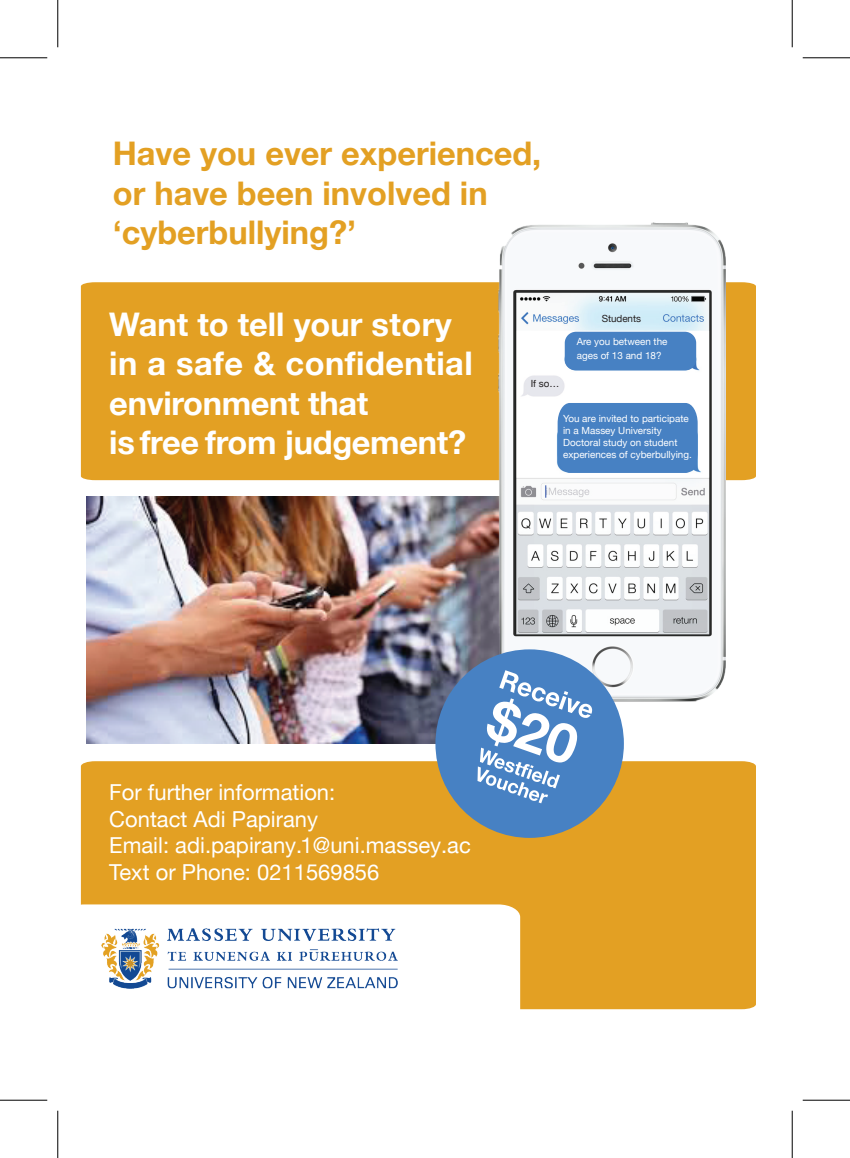
<style>
.page{position:relative;width:850px;height:1158px;background:#fff}
.page>*{position:absolute;margin:0;border:0;box-sizing:border-box;transform-origin:0 0}
.t1{font:700 32.55px/39px "Helvetica Neue";letter-spacing:-.01em;color:#fff}
.t2{font:700 32.55px/39px "Helvetica Neue";color:#e3a023}
.t3{font:22.05px/26.4px "Helvetica Neue";color:#fff}
.t4{font:9.8px/11.9px "Helvetica Neue";color:#fff}
.t5{font:9.8px "Helvetica Neue";letter-spacing:-.01em;color:#231f20}
</style>
<div class="page">
<div style="left:81px;top:761px;width:675px;height:248px;background:#e3a023"></div>
<div style="left:81px;top:282px;width:675px;height:198px;background:#e3a023"></div>
<img style="left:86px;top:497px;width:413px;height:246px">
<img style="left:499px;top:222px;width:226px;height:479px">
<div style="left:557px;top:403px;width:140px;height:70px;background:#4781c3"></div>
<div style="left:565px;top:332px;width:131px;height:38px;background:#4781c3;border-radius:11px"></div>
<svg style="left:528px;top:377px;width:33px;height:17px"></svg>
<div style="left:435px;top:649px;width:189px;height:188px;background:#4781c3;border-radius:50%"></div>
<svg style="left:477px;top:670px;width:115px;height:133px"></svg>
<svg style="left:80px;top:904px;width:440px;height:105px"></svg>
<img style="left:102px;top:928px;width:296px;height:60px">
<svg style="left:600px;top:309px;width:42px;height:18px"></svg>
<hr style="left:0;top:57px;width:47px;height:1px;background:#000">
<hr style="left:802px;top:57px;width:48px;height:1px;background:#000">
<hr style="left:0;top:1099px;width:47px;height:1px;background:#000">
<hr style="left:802px;top:1099px;width:48px;height:1px;background:#000">
<hr style="left:57px;top:0;width:1px;height:47px;background:#000">
<hr style="left:57px;top:1110px;width:1px;height:47px;background:#000">
<hr style="left:792px;top:0;width:1px;height:47px;background:#000">
<hr style="left:792px;top:1110px;width:1px;height:47px;background:#000">
<h1 class="t2" style="left:113px;top:134px;width:430px">Have you ever experienced, or have been involved in ‘cyberbullying?’</h1>
<h1 class="t1" style="left:109px;top:304px;width:365px">Want to tell your story in a safe &amp; confidential environment that<br>is free from judgement?</h1>
<p class="t5" style="left:602px;top:312px;width:40px">Students</p>
<p class="t5" style="left:531px;top:378px;width:30px">If so…</p>
<p class="t4" style="left:577px;top:334px;width:92px;line-height:14.2px">Are you between the ages of 13 and 18?</p>
<p class="t4" style="left:563px;top:413px;width:130px">You are invited to participate in a Massey University<br>Doctoral study on student experiences of cyberbullying.</p>
<h2 class="t3" style="left:109px;top:779px;width:363px">For further information:<br>Contact Adi Papirany<br>Email: adi.papirany.1@uni.massey.ac<br>Text or Phone: 0211569856</h2>
</div>
